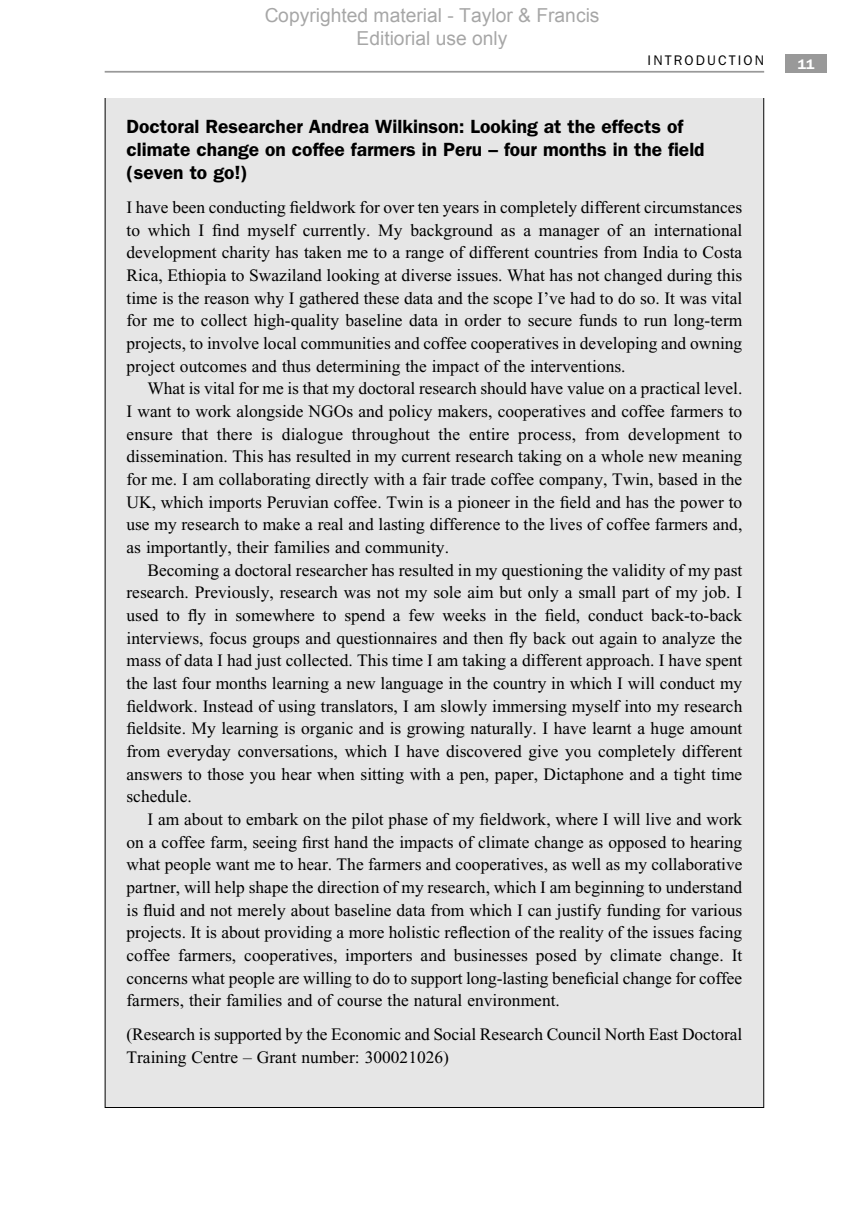
<style>
.page{position:relative;width:864px;height:1221px;background:#fff}
.page>*{position:absolute;margin:0;border:0;box-sizing:border-box;transform-origin:0 0}
.t1{font:600 19.25px/22.6px "Franklin Gothic";color:#000}
.t2{font:19.25px/23.1px "Arial";color:rgb(0 0 0/.35);text-align:center}
.t3{font:17.5px/22.6px "Times New Roman";color:#000;text-align:justify}
.t4{font:14px "Franklin Gothic";letter-spacing:.15em;color:#000}
.t5{font:600 14px "Franklin Gothic";color:#fff}
</style>
<div class="page">
<div style="left:105px;top:66px;width:658px;height:1040px;background:#e6e6e6"></div>
<div style="left:94px;top:35px;width:680px;height:63px;background:#fff"></div>
<div style="left:784px;top:55px;width:42px;height:18px;background:#999"></div>
<hr style="left:105px;top:71px;width:658px;height:2px;background:#999">
<p class="t2" style="left:264px;top:4px;width:336px">Copyrighted material - Taylor &amp; Francis<br>Editiorial use only</p>
<p class="t4" style="left:647px;top:55px;width:118px">INTRODUCTION</p>
<p class="t5" style="left:797px;top:59px;width:18px">11</p>
<p class="t1" style="left:126px;top:117px;width:579px">Doctoral Researcher Andrea Wilkinson: Looking at the effects of climate change on coffee farmers in Peru – four months in the field (seven to go!)</p>
<p class="t3" style="left:126px;top:197px;width:617px">I have been conducting fieldwork for over ten years in completely different circumstances to which I find myself currently. My background as a manager of an international development charity has taken me to a range of different countries from India to Costa Rica, Ethiopia to Swaziland looking at diverse issues. What has not changed during this time is the reason why I gathered these data and the scope I’ve had to do so. It was vital for me to collect high-quality baseline data in order to secure funds to run long-term projects, to involve local communities and coffee cooperatives in developing and owning project outcomes and thus determining the impact of the interventions.</p>
<p class="t3" style="left:126px;top:378px;width:617px;text-indent:21px">What is vital for me is that my doctoral research should have value on a practical level.<br>I want to work alongside NGOs and policy makers, cooperatives and coffee farmers to ensure that there is dialogue throughout the entire process, from development to dissemination. This has resulted in my current research taking on a whole new meaning for me. I am collaborating directly with a fair trade coffee company, Twin, based in the UK, which imports Peruvian coffee. Twin is a pioneer in the field and has the power to use my research to make a real and lasting difference to the lives of coffee farmers and, as importantly, their families and community.</p>
<p class="t3" style="left:126px;top:560px;width:617px;text-indent:21px">Becoming a doctoral researcher has resulted in my questioning the validity of my past research. Previously, research was not my sole aim but only a small part of my job. I used to fly in somewhere to spend a few weeks in the field, conduct back-to-back interviews, focus groups and questionnaires and then fly back out again to analyze the mass of data I had just collected. This time I am taking a different approach. I have spent the last four months learning a new language in the country in which I will conduct my fieldwork. Instead of using translators, I am slowly immersing myself into my research fieldsite. My learning is organic and is growing naturally. I have learnt a huge amount from everyday conversations, which I have discovered give you completely different answers to those you hear when sitting with a pen, paper, Dictaphone and a tight time schedule.</p>
<p class="t3" style="left:126px;top:809px;width:617px;text-indent:21px">I am about to embark on the pilot phase of my fieldwork, where I will live and work on a coffee farm, seeing first hand the impacts of climate change as opposed to hearing what people want me to hear. The farmers and cooperatives, as well as my collaborative partner, will help shape the direction of my research, which I am beginning to understand is fluid and not merely about baseline data from which I can justify funding for various projects. It is about providing a more holistic reflection of the reality of the issues facing coffee farmers, cooperatives, importers and businesses posed by climate change. It concerns what people are willing to do to support long-lasting beneficial change for coffee farmers, their families and of course the natural environment.</p>
<p class="t3" style="left:126px;top:1024px;width:617px">(Research is supported by the Economic and Social Research Council North East Doctoral<br>Training Centre – Grant number: 300021026)</p>
</div>
